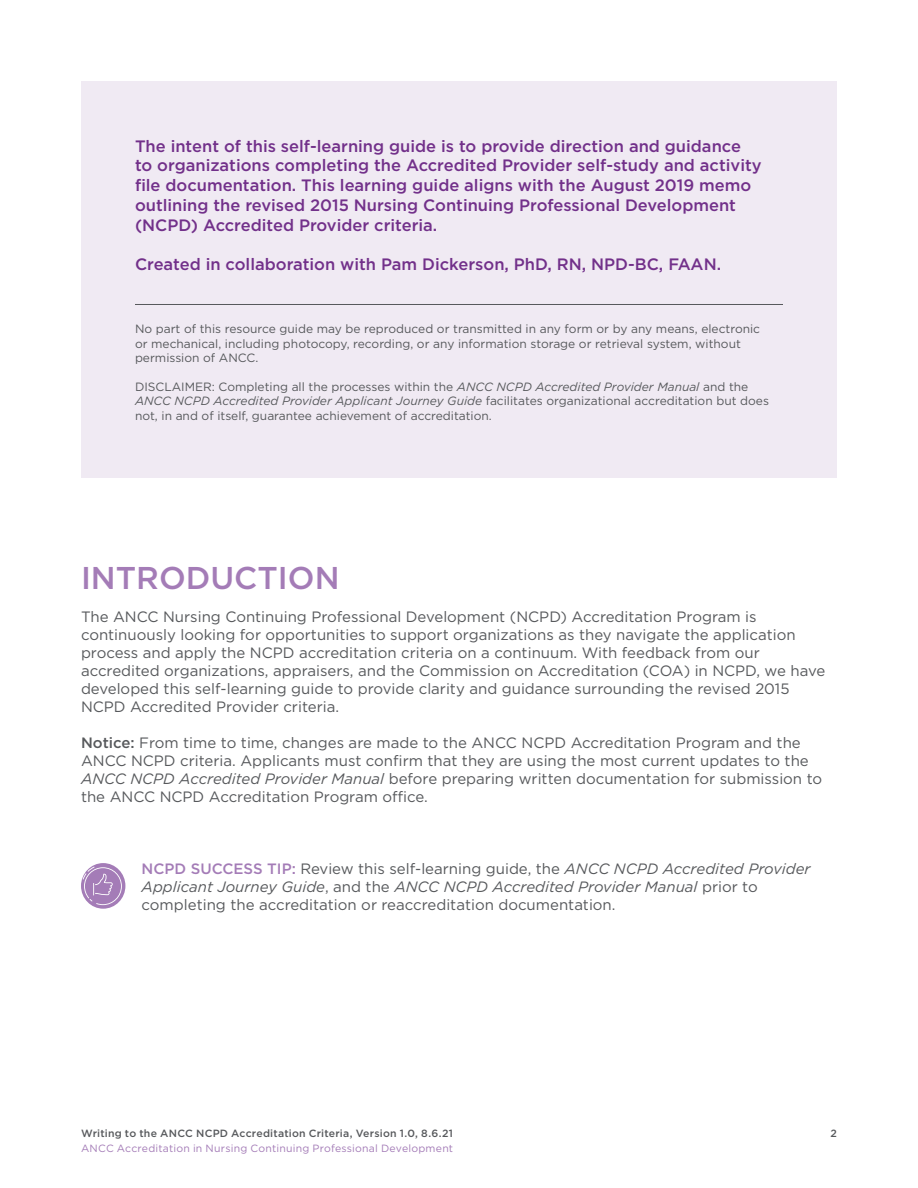
<style>
.page{position:relative;width:918px;height:1188px;background:#fff}
.page>*{position:absolute;margin:0;border:0;box-sizing:border-box;transform-origin:0 0}
.t1{font:500 31.5px "Gotham";color:#a47cb7}
.t2{font:500 16.5px/19.8px "Gotham";color:#72308a}
.t3{font:15px/18px "Gotham";color:#57595c}
.t4{font:12px/14.4px "Gotham";color:#57595c}
.t5{font:500 10.5px "Gotham";letter-spacing:.02em;color:#57595c}
.t6{font:10.5px "Gotham";letter-spacing:.02em;color:#a47cb7}
.s1{font-style:italic}
.s2{font-weight:500}
.s3{font-weight:500;color:#a47cb7}
</style>
<div class="page">
<div style="left:81px;top:863px;width:44px;height:46px;background:#a47cb7;border-radius:50%"></div>
<svg style="left:83px;top:867px;width:39px;height:38px"></svg>
<div style="left:81px;top:81px;width:756px;height:396px;background:#f0eaf3"></div>
<hr style="left:135px;top:304px;width:648px;height:1px;background:#57595c">
<p class="t2" style="left:135px;top:136px;width:628px">The intent of this self-learning guide is to provide direction and guidance to organizations completing the Accredited Provider self-study and activity file documentation. This learning guide aligns with the August 2019 memo outlining the revised 2015 Nursing Continuing Professional Development (NCPD) Accredited Provider criteria.</p>
<p class="t2" style="left:135px;top:255px;width:588px">Created in collaboration with Pam Dickerson, PhD, RN, NPD-BC, FAAN.</p>
<p class="t4" style="left:135px;top:322px;width:627px">No part of this resource guide may be reproduced or transmitted in any form or by any means, electronic or mechanical, including photocopy, recording, or any information storage or retrieval system, without permission of ANCC.</p>
<p class="t4" style="left:135px;top:379px;width:636px">DISCLAIMER: Completing all the processes within the <span class="s1">ANCC NCPD Accredited Provider Manual</span> and the<br><span class="s1">ANCC NCPD Accredited Provider Applicant Journey Guide</span> facilitates organizational accreditation but does not, in and of itself, guarantee achievement of accreditation.</p>
<h1 class="t1" style="left:81px;top:557px;width:260px">INTRODUCTION</h1>
<p class="t3" style="left:81px;top:608px;width:746px">The ANCC Nursing Continuing Professional Development (NCPD) Accreditation Program is continuously looking for opportunities to support organizations as they navigate the application process and apply the NCPD accreditation criteria on a continuum. With feedback from our accredited organizations, appraisers, and the Commission on Accreditation (COA) in NCPD, we have developed this self-learning guide to provide clarity and guidance surrounding the revised 2015<br>NCPD Accredited Provider criteria.</p>
<p class="t3" style="left:81px;top:734px;width:743px"><span class="s2">Notice:</span> From time to time, changes are made to the ANCC NCPD Accreditation Program and the ANCC NCPD criteria. Applicants must confirm that they are using the most current updates to the <span class="s1">ANCC NCPD Accredited Provider Manual</span> before preparing written documentation for submission to the ANCC NCPD Accreditation Program office.</p>
<p class="t3" style="left:142px;top:860px;width:670px"><span class="s3">NCPD SUCCESS TIP:</span> Review this self-learning guide, the <span class="s1">ANCC NCPD Accredited Provider<br>Applicant Journey Guide</span>, and the <span class="s1">ANCC NCPD Accredited Provider Manual</span> prior to completing the accreditation or reaccreditation documentation.</p>
<p class="t5" style="left:81px;top:1126px;width:374px">Writing to the ANCC NCPD Accreditation Criteria, Version 1.0, 8.6.21</p>
<p class="t5" style="left:831px;top:1126px;width:8px">2</p>
<p class="t6" style="left:81px;top:1142px;width:374px">ANCC Accreditation in Nursing Continuing Professional Development</p>
</div>
